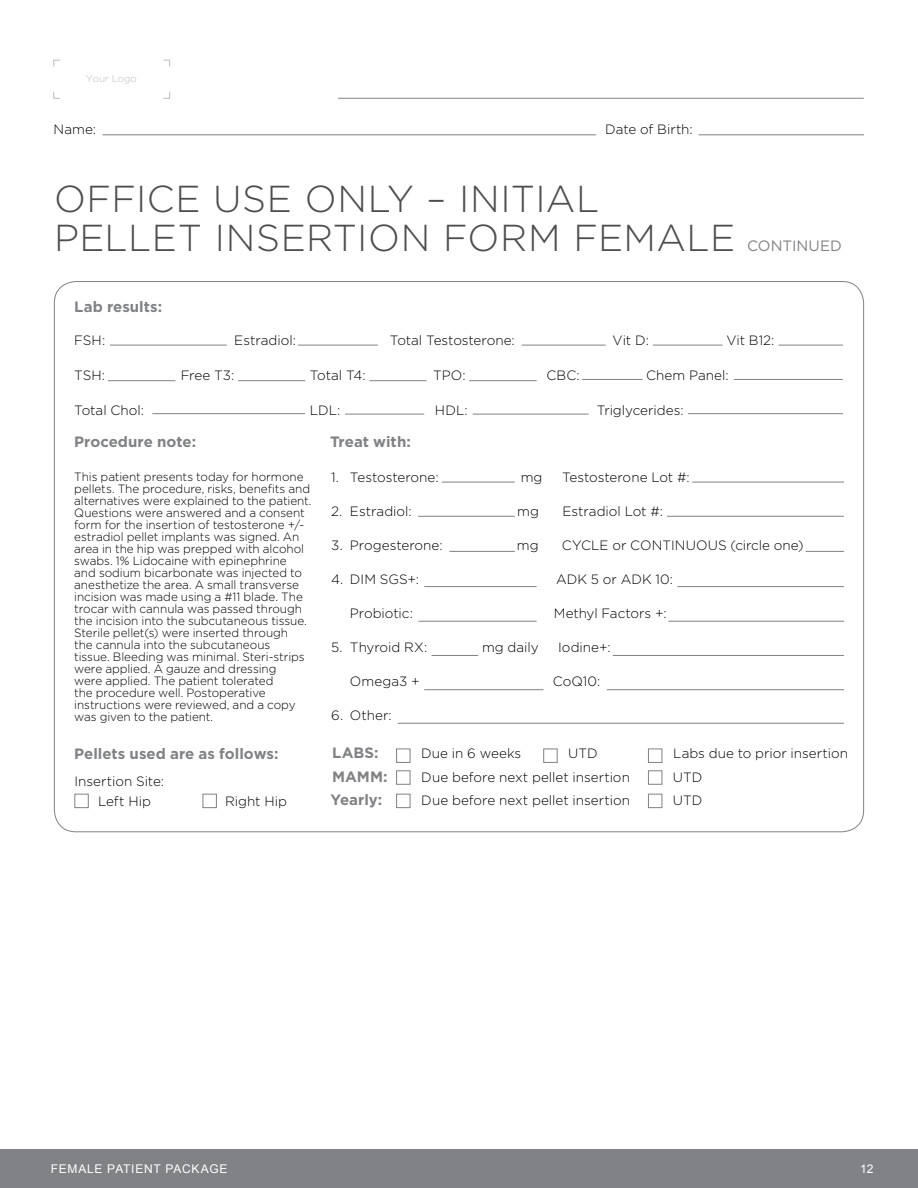
<style>
.page{position:relative;width:918px;height:1188px;background:#fff}
.page>*{position:absolute;margin:0;border:0;box-sizing:border-box;transform-origin:0 0}
.t1{font:300 37.5px/39px "Gotham";letter-spacing:.015em;color:#4d4d4f}
.t2{font:700 15px "Gotham";color:#808285}
.t3{font:15px "Gotham";color:#808285}
.t4{font:300 13.5px/20.4px "Gotham";color:#000}
.t5{font:300 12px/12px "Gotham";letter-spacing:-.005em;color:#000}
.t6{font:12px "Arial";letter-spacing:.06em;color:#fff}
.t7{font:300 9.9px "Gotham";letter-spacing:-.01em;color:#bcbec0}
</style>
<div class="page">
<div style="left:0;top:1150px;width:918px;height:38px;background:#808285"></div>
<hr style="left:102px;top:134px;width:494px;height:1px;background:#808285">
<hr style="left:699px;top:134px;width:165px;height:1px;background:#808285">
<hr style="left:338px;top:98px;width:526px;height:1px;background:#808285">
<svg style="left:163px;top:60px;width:7px;height:7px"></svg>
<svg style="left:163px;top:92px;width:7px;height:7px"></svg>
<svg style="left:53px;top:60px;width:7px;height:7px"></svg>
<svg style="left:53px;top:92px;width:7px;height:7px"></svg>
<hr style="left:110px;top:345px;width:117px;height:1px;background:#808285">
<hr style="left:298px;top:345px;width:80px;height:1px;background:#808285">
<hr style="left:522px;top:345px;width:84px;height:1px;background:#808285">
<hr style="left:653px;top:345px;width:70px;height:1px;background:#808285">
<hr style="left:778px;top:345px;width:65px;height:1px;background:#808285">
<hr style="left:345px;top:414px;width:79px;height:1px;background:#808285">
<hr style="left:473px;top:414px;width:116px;height:1px;background:#808285">
<hr style="left:688px;top:413px;width:155px;height:1px;background:#808285">
<hr style="left:152px;top:413px;width:153px;height:1px;background:#808285">
<div style="left:396px;top:771px;width:14px;height:13px;border:1px solid #808285"></div>
<div style="left:544px;top:749px;width:13px;height:14px;border:1px solid #808285"></div>
<div style="left:648px;top:771px;width:14px;height:13px;border:1px solid #808285"></div>
<div style="left:396px;top:794px;width:14px;height:14px;border:1px solid #808285"></div>
<div style="left:648px;top:794px;width:14px;height:14px;border:1px solid #808285"></div>
<div style="left:396px;top:749px;width:14px;height:14px;border:1px solid #808285"></div>
<div style="left:648px;top:749px;width:14px;height:14px;border:1px solid #808285"></div>
<hr style="left:806px;top:551px;width:38px;height:1px;background:#808285">
<hr style="left:677px;top:586px;width:167px;height:1px;background:#808285">
<hr style="left:692px;top:482px;width:152px;height:1px;background:#808285">
<hr style="left:668px;top:621px;width:176px;height:1px;background:#808285">
<hr style="left:449px;top:551px;width:66px;height:1px;background:#808285">
<hr style="left:424px;top:586px;width:113px;height:1px;background:#808285">
<hr style="left:667px;top:516px;width:177px;height:1px;background:#808285">
<hr style="left:418px;top:516px;width:97px;height:1px;background:#808285">
<hr style="left:442px;top:482px;width:73px;height:1px;background:#808285">
<hr style="left:418px;top:621px;width:119px;height:1px;background:#808285">
<hr style="left:613px;top:655px;width:231px;height:1px;background:#808285">
<hr style="left:432px;top:655px;width:46px;height:1px;background:#808285">
<hr style="left:607px;top:689px;width:237px;height:1px;background:#808285">
<hr style="left:424px;top:689px;width:120px;height:1px;background:#808285">
<hr style="left:398px;top:723px;width:446px;height:1px;background:#808285">
<hr style="left:108px;top:380px;width:68px;height:1px;background:#808285">
<hr style="left:238px;top:380px;width:67px;height:1px;background:#808285">
<hr style="left:369px;top:380px;width:58px;height:1px;background:#808285">
<hr style="left:469px;top:380px;width:68px;height:1px;background:#808285">
<hr style="left:582px;top:379px;width:61px;height:1px;background:#808285">
<hr style="left:734px;top:379px;width:109px;height:1px;background:#808285">
<div style="left:75px;top:794px;width:13px;height:14px;border:1px solid #808285"></div>
<div style="left:203px;top:794px;width:14px;height:14px;border:1px solid #808285"></div>
<p class="t7" style="left:86px;top:73px;width:52px">Your Logo</p>
<p class="t4" style="left:54px;top:119px;width:44px">Name:</p>
<p class="t4" style="left:605px;top:119px;width:89px">Date of Birth:</p>
<h1 class="t1" style="left:54px;top:179px;width:683px">OFFICE USE ONLY – INITIAL<br>PELLET INSERTION FORM FEMALE</h1>
<p class="t3" style="left:747px;top:238px;width:96px">CONTINUED</p>
<p class="t2" style="left:74px;top:298px;width:89px">Lab results:</p>
<p class="t4" style="left:74px;top:330px;width:33px">FSH:</p>
<p class="t4" style="left:234px;top:330px;width:63px">Estradiol:</p>
<p class="t4" style="left:390px;top:330px;width:127px">Total Testosterone:</p>
<p class="t4" style="left:613px;top:330px;width:38px">Vit D:</p>
<p class="t4" style="left:726px;top:330px;width:50px">Vit B12:</p>
<p class="t4" style="left:74px;top:365px;width:32px">TSH:</p>
<p class="t4" style="left:181px;top:365px;width:55px">Free T3:</p>
<p class="t4" style="left:310px;top:365px;width:57px">Total T4:</p>
<p class="t4" style="left:433px;top:365px;width:34px">TPO:</p>
<p class="t4" style="left:547px;top:365px;width:35px">CBC:</p>
<p class="t4" style="left:646px;top:365px;width:84px">Chem Panel:</p>
<p class="t4" style="left:74px;top:400px;width:71px">Total Chol:</p>
<p class="t4" style="left:310px;top:400px;width:32px">LDL:</p>
<p class="t4" style="left:435px;top:400px;width:34px">HDL:</p>
<p class="t4" style="left:597px;top:400px;width:88px">Triglycerides:</p>
<p class="t2" style="left:74px;top:433px;width:123px">Procedure note:</p>
<p class="t2" style="left:330px;top:433px;width:82px">Treat with:</p>
<p class="t5" style="left:74px;top:471px;width:239px">This patient presents today for hormone pellets. The procedure, risks, benefits and alternatives were explained to the patient.<br>Questions were answered and a consent form for the insertion of testosterone +/- estradiol pellet implants was signed. An area in the hip was prepped with alcohol swabs. 1% Lidocaine with epinephrine<br>and sodium bicarbonate was injected to anesthetize the area. A small transverse incision was made using a #11 blade. The trocar with cannula was passed through the incision into the subcutaneous tissue.<br>Sterile pellet(s) were inserted through<br>the cannula into the subcutaneous<br>tissue. Bleeding was minimal. Steri-strips were applied. A gauze and dressing<br>were applied. The patient tolerated<br>the procedure well. Postoperative instructions were reviewed, and a copy was given to the patient.</p>
<p class="t2" style="left:74px;top:745px;width:206px">Pellets used are as follows:</p>
<p class="t4" style="left:98px;top:771px;width:68px;text-indent:-23px">Insertion Site:<br>Left Hip</p>
<p class="t4" style="left:225px;top:791px;width:63px">Right Hip</p>
<p class="t4" style="left:331px;top:467px;width:9px">1.</p>
<p class="t4" style="left:331px;top:501px;width:13px">2.</p>
<p class="t4" style="left:331px;top:535px;width:13px">3.</p>
<p class="t4" style="left:331px;top:569px;width:14px">4.</p>
<p class="t4" style="left:331px;top:637px;width:13px">5.</p>
<p class="t4" style="left:331px;top:704px;width:14px">6.</p>
<p class="t4" style="left:350px;top:467px;width:90px">Testosterone:</p>
<p class="t4" style="left:521px;top:467px;width:23px">mg</p>
<p class="t4" style="left:562px;top:467px;width:129px">Testosterone Lot #:</p>
<p class="t4" style="left:350px;top:501px;width:63px">Estradiol:</p>
<p class="t4" style="left:517px;top:501px;width:23px">mg</p>
<p class="t4" style="left:562px;top:501px;width:102px">Estradiol Lot #:</p>
<p class="t4" style="left:350px;top:535px;width:94px">Progesterone:</p>
<p class="t4" style="left:517px;top:535px;width:23px">mg</p>
<p class="t4" style="left:562px;top:535px;width:243px">CYCLE or CONTINUOUS (circle one)</p>
<p class="t4" style="left:350px;top:569px;width:71px">DIM SGS+:</p>
<p class="t4" style="left:556px;top:569px;width:119px">ADK 5 or ADK 10:</p>
<p class="t4" style="left:350px;top:603px;width:64px">Probiotic:</p>
<p class="t4" style="left:554px;top:603px;width:114px">Methyl Factors +:</p>
<p class="t4" style="left:350px;top:637px;width:79px">Thyroid RX:</p>
<p class="t4" style="left:482px;top:637px;width:58px">mg daily</p>
<p class="t4" style="left:558px;top:637px;width:54px">Iodine+:</p>
<p class="t4" style="left:350px;top:671px;width:71px">Omega3 +</p>
<p class="t4" style="left:553px;top:671px;width:49px">CoQ10:</p>
<p class="t4" style="left:350px;top:704px;width:43px">Other:</p>
<p class="t2" style="left:332px;top:744px;width:48px">LABS:</p>
<p class="t4" style="left:421px;top:743px;width:102px">Due in 6 weeks</p>
<p class="t4" style="left:568px;top:743px;width:31px">UTD</p>
<p class="t4" style="left:673px;top:743px;width:176px">Labs due to prior insertion</p>
<p class="t2" style="left:332px;top:768px;width:57px">MAMM:</p>
<p class="t4" style="left:421px;top:767px;width:210px">Due before next pellet insertion</p>
<p class="t4" style="left:673px;top:767px;width:31px">UTD</p>
<p class="t2" style="left:331px;top:791px;width:53px">Yearly:</p>
<p class="t4" style="left:421px;top:790px;width:210px">Due before next pellet insertion</p>
<p class="t4" style="left:673px;top:790px;width:31px">UTD</p>
<p class="t6" style="left:51px;top:1161px;width:178px">FEMALE PATIENT PACKAGE</p>
<p class="t6" style="left:860px;top:1161px;width:15px">12</p>
</div>
